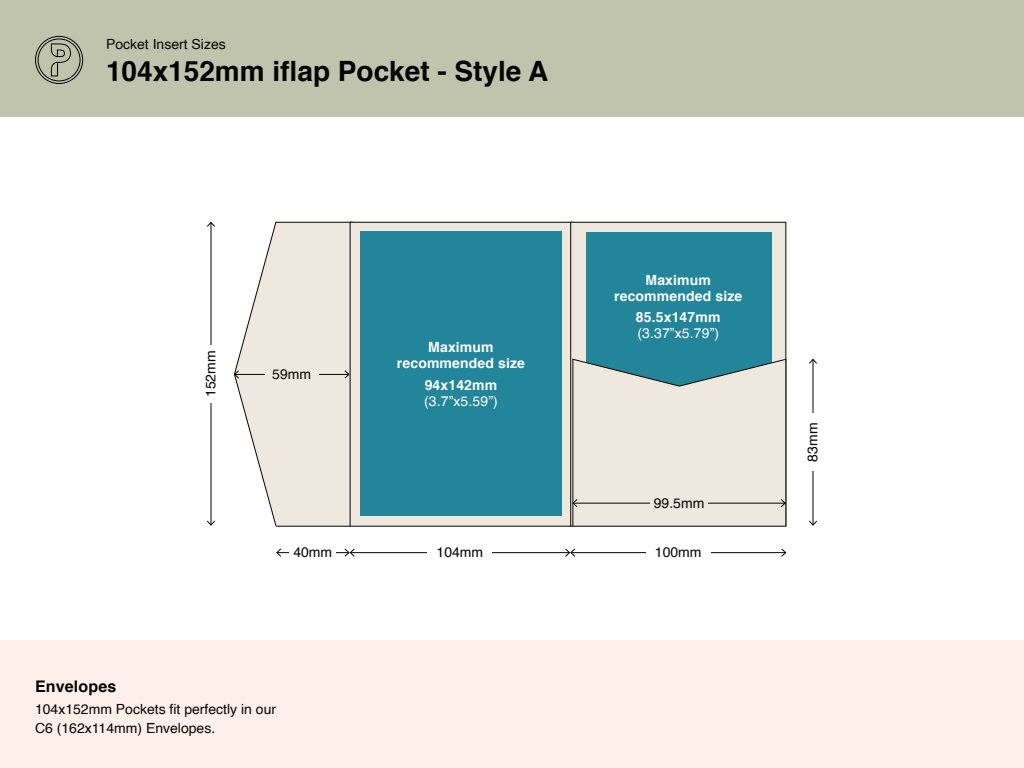
<style>
.page{position:relative;width:1024px;height:768px;background:#fff}
.page>*{position:absolute;margin:0;border:0;box-sizing:border-box;transform-origin:0 0}
.t1{font:700 28px "Helvetica";color:#040503}
.t2{font:700 16px "Helvetica";letter-spacing:.01em;color:#040503}
.t3{font:14px/19px "Helvetica";color:#040503}
.t4{font:700 14px/16px "Helvetica";letter-spacing:.01em;color:#fff;text-align:center}
.t5{font:14px "Helvetica";letter-spacing:.01em;color:#fff}
</style>
<div class="page">
<div style="left:0;top:0;width:1024px;height:117px;background:#c1c4ac"></div>
<svg style="left:50px;top:43px;width:21px;height:34px"></svg>
<div style="left:35px;top:36px;width:48px;height:48px;border:1px solid #040503;border-radius:50%"></div>
<div style="left:38px;top:38px;width:43px;height:43px;border:1px solid #040503;border-radius:50%"></div>
<div style="left:0;top:640px;width:1024px;height:128px;background:#feefeb"></div>
<svg style="left:235px;top:221px;width:119px;height:305px"></svg>
<div style="left:350px;top:222px;width:222px;height:304px;background:#eee8df"></div>
<div style="left:571px;top:222px;width:215px;height:304px;background:#eee8df"></div>
<div style="left:586px;top:232px;width:186px;height:294px;background:#23859a"></div>
<svg style="left:572px;top:358px;width:215px;height:169px"></svg>
<hr style="left:276px;top:526px;width:510px;height:1px;background:#040503">
<hr style="left:277px;top:552px;width:72px;height:1px;background:#040503">
<svg style="left:276px;top:548px;width:6px;height:9px"></svg>
<hr style="left:350px;top:552px;width:219px;height:1px;background:#040503">
<svg style="left:343px;top:548px;width:13px;height:9px"></svg>
<div style="left:290px;top:539px;width:46px;height:27px;background:#fff"></div>
<div style="left:428px;top:539px;width:64px;height:27px;background:#fff"></div>
<hr style="left:571px;top:552px;width:215px;height:1px;background:#040503">
<svg style="left:564px;top:548px;width:12px;height:9px"></svg>
<svg style="left:780px;top:548px;width:7px;height:9px"></svg>
<div style="left:646px;top:539px;width:64px;height:27px;background:#fff"></div>
<hr style="left:573px;top:503px;width:212px;height:1px;background:#040503">
<svg style="left:572px;top:498px;width:7px;height:10px"></svg>
<svg style="left:780px;top:498px;width:7px;height:10px"></svg>
<div style="left:650px;top:490px;width:58px;height:27px;background:#eee8df"></div>
<hr style="left:210px;top:222px;width:2px;height:303px;background:#040503">
<svg style="left:207px;top:520px;width:8px;height:6px"></svg>
<svg style="left:207px;top:222px;width:8px;height:6px"></svg>
<div style="left:197px;top:345px;width:28px;height:58px;background:#fff"></div>
<hr style="left:812px;top:359px;width:2px;height:166px;background:#040503">
<svg style="left:809px;top:520px;width:8px;height:6px"></svg>
<svg style="left:809px;top:358px;width:8px;height:7px"></svg>
<div style="left:799px;top:413px;width:28px;height:58px;background:#fff"></div>
<hr style="left:235px;top:374px;width:114px;height:1px;background:#040503">
<svg style="left:234px;top:369px;width:6px;height:11px"></svg>
<svg style="left:343px;top:369px;width:7px;height:11px"></svg>
<div style="left:265px;top:361px;width:54px;height:27px;background:#eee8df"></div>
<div style="left:360px;top:232px;width:202px;height:284px;background:#23859a"></div>
<p class="t3" style="left:106px;top:35px;width:121px">Pocket Insert Sizes</p>
<h1 class="t1" style="left:106px;top:49px;width:444px">104x152mm iflap Pocket - Style A</h1>
<p class="t3" style="left:202px;top:397px;width:48px;rotate:-90deg">152mm</p>
<p class="t3" style="left:272px;top:365px;width:40px">59mm</p>
<p class="t4" style="left:397px;top:340px;width:130px">Maximum recommended size</p>
<p class="t4" style="left:425px;top:377px;width:74px">94x142mm</p>
<p class="t5" style="left:424px;top:390px;width:75px">(3.7”x5.59”)</p>
<p class="t4" style="left:614px;top:272px;width:130px">Maximum recommended size</p>
<p class="t4" style="left:636px;top:310px;width:86px">85.5x147mm</p>
<p class="t5" style="left:637px;top:323px;width:83px">(3.37”x5.79”)</p>
<p class="t3" style="left:654px;top:494px;width:52px">99.5mm</p>
<p class="t3" style="left:293px;top:543px;width:40px">40mm</p>
<p class="t3" style="left:437px;top:543px;width:48px">104mm</p>
<p class="t3" style="left:655px;top:543px;width:48px">100mm</p>
<p class="t2" style="left:35px;top:674px;width:83px">Envelopes</p>
<p class="t3" style="left:35px;top:700px;width:243px">104x152mm Pockets fit perfectly in our<br>C6 (162x114mm) Envelopes.</p>
<p class="t3" style="left:804px;top:462px;width:40px;rotate:-90deg">83mm</p>
</div>
